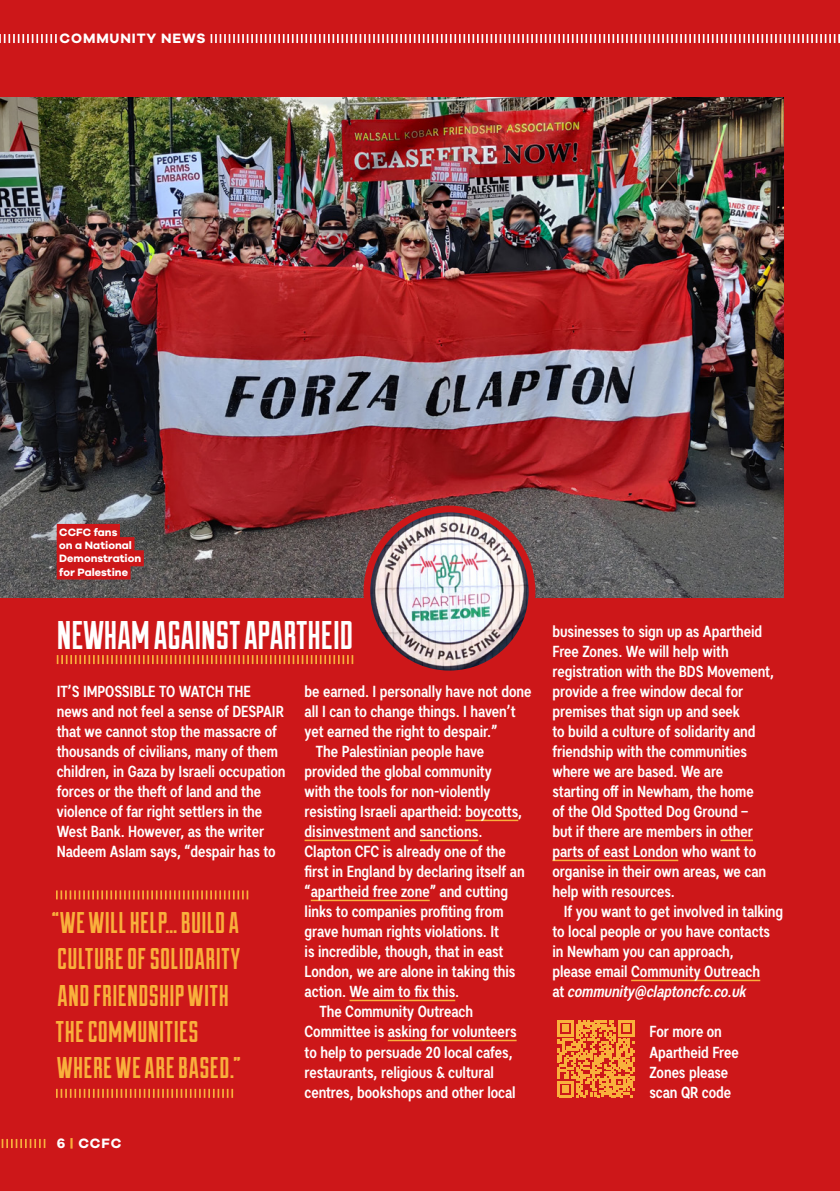
<style>
.page{position:relative;width:840px;height:1191px;background:#fff}
.page>*{position:absolute;margin:0;border:0;box-sizing:border-box;transform-origin:0 0}
.t1{font:40px "Duke Fill";color:#fff}
.t2{font:30px/36px "Duke Fill";letter-spacing:.015em;color:#f9b03c}
.t3{font:500 condensed 16px/20px "Artico";letter-spacing:-.005em;color:#fff}
.t4{font:700 14px "Galano Grotesque";letter-spacing:.06em;color:#fff}
.t5{font:700 11px/13.2px "Galano Grotesque";color:#fff}
.s1{color:#f9b03c}
.s2{font-style:italic}
</style>
<div class="page">
<div style="left:0;top:0;width:839px;height:1191px;background:#cd1719"></div>
<img style="left:0;top:97px;width:782px;height:500px">
<svg style="left:0;top:34px;width:57px;height:9px"></svg>
<img style="left:366px;top:509px;width:165px;height:165px;border-radius:82px">
<div style="left:363px;top:505px;width:172px;height:172px;border:7px solid #cd1719;border-radius:50%"></div>
<svg style="left:1px;top:1139px;width:44px;height:9px"></svg>
<div style="left:57px;top:524px;width:63px;height:16px;background:#cd1719"></div>
<div style="left:57px;top:537px;width:77px;height:16px;background:#cd1719"></div>
<div style="left:57px;top:550px;width:87px;height:16px;background:#cd1719"></div>
<div style="left:57px;top:563px;width:73px;height:16px;background:#cd1719"></div>
<svg style="left:57px;top:655px;width:296px;height:9px"></svg>
<hr style="left:465px;top:819px;width:53px;height:2px;background:#f9b03c">
<hr style="left:304px;top:839px;width:86px;height:2px;background:#f9b03c">
<hr style="left:419px;top:839px;width:59px;height:2px;background:#f9b03c">
<hr style="left:310px;top:899px;width:119px;height:2px;background:#f9b03c">
<hr style="left:349px;top:999px;width:106px;height:2px;background:#f9b03c">
<hr style="left:387px;top:1039px;width:129px;height:2px;background:#f9b03c">
<hr style="left:720px;top:839px;width:32px;height:2px;background:#f9b03c">
<hr style="left:552px;top:859px;width:126px;height:2px;background:#f9b03c">
<hr style="left:630px;top:979px;width:129px;height:2px;background:#f9b03c">
<svg style="left:56px;top:890px;width:192px;height:9px"></svg>
<svg style="left:56px;top:1088px;width:177px;height:9px"></svg>
<svg style="left:557px;top:1020px;width:77px;height:77px"></svg>
<svg style="left:210px;top:34px;width:629px;height:9px"></svg>
<p class="t4" style="left:60px;top:30px;width:147px">COMMUNITY NEWS</p>
<p class="t5" style="left:59px;top:525px;width:83px">CCFC fans<br>on a National<br>Demonstration for Palestine</p>
<h1 class="t1" style="left:57px;top:612px;width:298px">NEWHAM AGAINST APARTHEID</h1>
<p class="t3" style="left:57px;top:681px;width:230px">IT’S IMPOSSIBLE TO WATCH THE news and not feel a sense of DESPAIR that we cannot stop the massacre of thousands of civilians, many of them children, in Gaza by Israeli occupation forces or the theft of land and the violence of far right settlers in the West Bank. However, as the writer Nadeem Aslam says, “despair has to</p>
<p class="t3" style="left:304px;top:681px;width:228px">be earned. I personally have not done</p>
<p class="t3" style="left:304px;top:701px;width:212px">all I can to change things. I haven’t</p>
<p class="t3" style="left:304px;top:721px;width:194px">yet earned the right to despair.”</p>
<p class="t3" style="left:316px;top:741px;width:170px">The Palestinian people have</p>
<p class="t3" style="left:304px;top:761px;width:188px">provided the global community</p>
<p class="t3" style="left:304px;top:781px;width:187px">with the tools for non-violently</p>
<p class="t3" style="left:304px;top:801px;width:219px">resisting Israeli apartheid: boycotts,</p>
<p class="t3" style="left:304px;top:821px;width:179px">disinvestment and sanctions.</p>
<p class="t3" style="left:304px;top:841px;width:202px">Clapton CFC is already one of the</p>
<p class="t3" style="left:304px;top:861px;width:221px">first in England by declaring itself an</p>
<p class="t3" style="left:304px;top:881px;width:205px">“apartheid free zone” and cutting</p>
<p class="t3" style="left:304px;top:901px;width:200px">links to companies profiting from</p>
<p class="t3" style="left:304px;top:921px;width:196px">grave human rights violations. It</p>
<p class="t3" style="left:304px;top:941px;width:200px">is incredible, though, that in east</p>
<p class="t3" style="left:304px;top:961px;width:212px">London, we are alone in taking this</p>
<p class="t3" style="left:304px;top:981px;width:156px">action. We aim to fix this.</p>
<p class="t3" style="left:319px;top:1001px;width:155px">The Community Outreach</p>
<p class="t3" style="left:304px;top:1021px;width:213px">Committee is asking for volunteers</p>
<p class="t3" style="left:304px;top:1041px;width:209px">to help to persuade 20 local cafes,</p>
<p class="t3" style="left:304px;top:1061px;width:191px">restaurants, religious &amp; cultural</p>
<p class="t3" style="left:304px;top:1081px;width:212px">centres, bookshops and other local</p>
<h2 class="t2" style="left:52px;top:904px;width:190px">“WE WILL HELP… BUILD A<br>CULTURE OF SOLIDARITY<br>AND FRIENDSHIP WITH<br>THECOMMUNITIES<br>WHEREWEARE BASED.”</h2>
<p class="t4" style="left:57px;top:1134px;width:66px">6 <span class="s1">|</span> CCFC</p>
<p class="t3" style="left:552px;top:621px;width:223px">businesses to sign up as Apartheid<br>Free Zones. We will help with registration with the BDS Movement, provide a free window decal for premises that sign up and seek<br>to build a culture of solidarity and friendship with the communities where we are based. We are starting off in Newham, the home<br>of the Old Spotted Dog Ground –<br>but if there are members in other parts of east London who want to organise in their own areas, we can help with resources.</p>
<p class="t3" style="left:552px;top:901px;width:232px;text-indent:11px">If you want to get involved in talking to local people or you have contacts in Newham you can approach,<br>please email Community Outreach<br>at <span class="s2">community@claptoncfc.co.uk</span></p>
<p class="t3" style="left:649px;top:1021px;width:91px">For more on<br>Apartheid Free<br>Zones please scan QR code</p>
</div>
